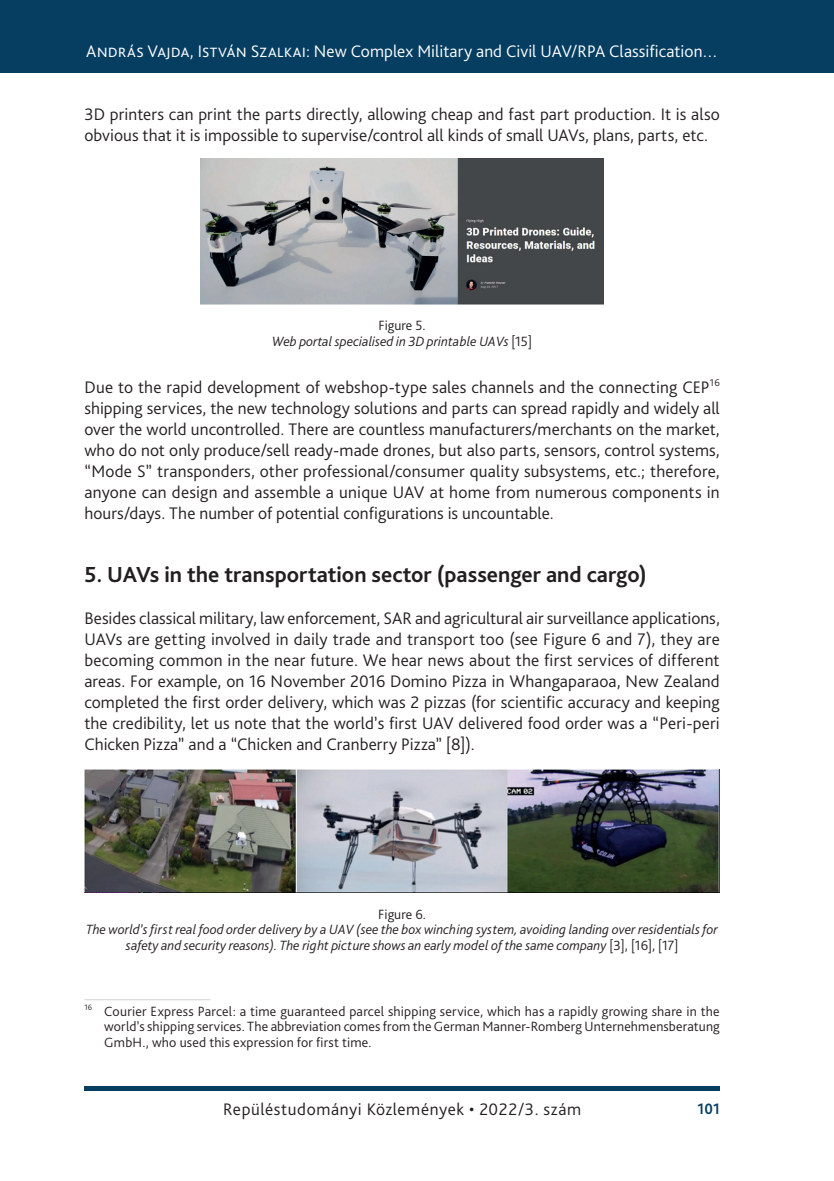
<style>
.page{position:relative;width:834px;height:1181px;background:#fff}
.page>*{position:absolute;margin:0;border:0;box-sizing:border-box;transform-origin:0 0}
._1_1__Head_bold_13{font:700 22.75px "Bliss Pro";color:#231f20}
._2__Body_1st_paragra{font:300 17.5px/21px "Bliss Pro";letter-spacing:.01em;color:#231f20;text-align:justify}
._1__Body{font:300 17.5px/21px "Bliss Pro";letter-spacing:.005em;color:#231f20}
.t1{font:300 17.5px "Bliss Pro";letter-spacing:.005em;color:#fff}
._2__Body_1st_paragra-2{font:300 17.5px "Bliss Pro";letter-spacing:.03em;color:#231f20}
.t2{font:700 15.75px "Bliss Pro";color:#063e62;scale:.95 1}
.Ábra__képalárás{font:italic 300 14px/15.8px "Bliss Pro";color:#231f20;text-align:center}
.Footnote_text{font:300 14px/15.8px "Bliss Pro";letter-spacing:.015em;color:#231f20;text-align:justify}
.Ábra_címe{font:300 14px "Bliss Pro";color:#231f20}
.s1{font-style:normal}
</style>
<div class="page">
<div style="left:0;top:0;width:833px;height:73px;background:#063e62"></div>
<div style="left:84px;top:1086px;width:635px;height:5px;background:#063e62"></div>
<img style="left:201px;top:159px;width:402px;height:145px">
<img style="left:85px;top:769px;width:634px;height:123px">
<hr style="left:84px;top:999px;width:126px;height:1px;background:#d1d2d4">
<p class="t1" style="left:86px;top:41px;width:633px">András Vajda, István Szalkai: New Complex Military and Civil UAV/RPA Classification…</p>
<p class="_1__Body" style="left:84px;top:103px;width:637px">3D printers can print the parts directly, allowing cheap and fast part production. It is also obvious that it is impossible to supervise/control all kinds of small UAVs, plans, parts, etc.</p>
<p class="Ábra_címe" style="left:378px;top:317px;width:49px">Figure 5.</p>
<p class="Ábra__képalárás" style="left:272px;top:333px;width:261px">Web portal specialised in 3D printable UAVs <span class="s1">[15]</span></p>
<p class="_2__Body_1st_paragra" style="left:84px;top:376px;width:637px">Due to the rapid development of webshop-type sales channels and the connecting CEP<sup>16 </sup>shipping services, the new technology solutions and parts can spread rapidly and widely all over the world uncontrolled. There are countless manufacturers/merchants on the market, who do not only produce/sell ready-made drones, but also parts, sensors, control systems, “Mode S” transponders, other professional/consumer quality subsystems, etc.; therefore, anyone can design and assemble a unique UAV at home from numerous components in hours/days. The number of potential configurations is uncountable.</p>
<p class="_1_1__Head_bold_13" style="left:84px;top:561px;width:563px">5. UAVs in the transportation sector (passenger and cargo)</p>
<p class="_2__Body_1st_paragra" style="left:84px;top:607px;width:637px">Besides classical military, law enforcement, SAR and agricultural air surveillance applications, UAVs are getting involved in daily trade and transport too (see Figure 6 and 7), they are becoming common in the near future. We hear news about the first services of different areas. For example, on 16 November 2016 Domino Pizza in Whangaparaoa, New Zealand completed the first order delivery, which was 2 pizzas (for scientific accuracy and keeping the credibility, let us note that the world’s first UAV delivered food order was a “Peri-peri Chicken Pizza” and a “Chicken and Cranberry Pizza” [8]).</p>
<p class="Ábra_címe" style="left:378px;top:905px;width:49px">Figure 6.</p>
<p class="Ábra__képalárás" style="left:86px;top:921px;width:633px">The world’s first real food order delivery by a UAV (see the box winching system, avoiding landing over residentials for safety and security reasons). The right picture shows an early model of the same company <span class="s1">[3], [16], [17]</span></p>
<p class="Footnote_text" style="left:104px;top:1002px;width:617px;text-indent:-20px"><sup>16</sup> Courier Express Parcel: a time guaranteed parcel shipping service, which has a rapidly growing share in the world’s shipping services. The abbreviation comes from the German Manner-Romberg Unternehmensberatung GmbH., who used this expression for first time.</p>
<p class="_2__Body_1st_paragra-2" style="left:223px;top:1098px;width:359px">Repüléstudományi Közlemények • 2022/3. szám</p>
<p class="t2" style="left:697px;top:1099px;width:25px">101</p>
</div>
